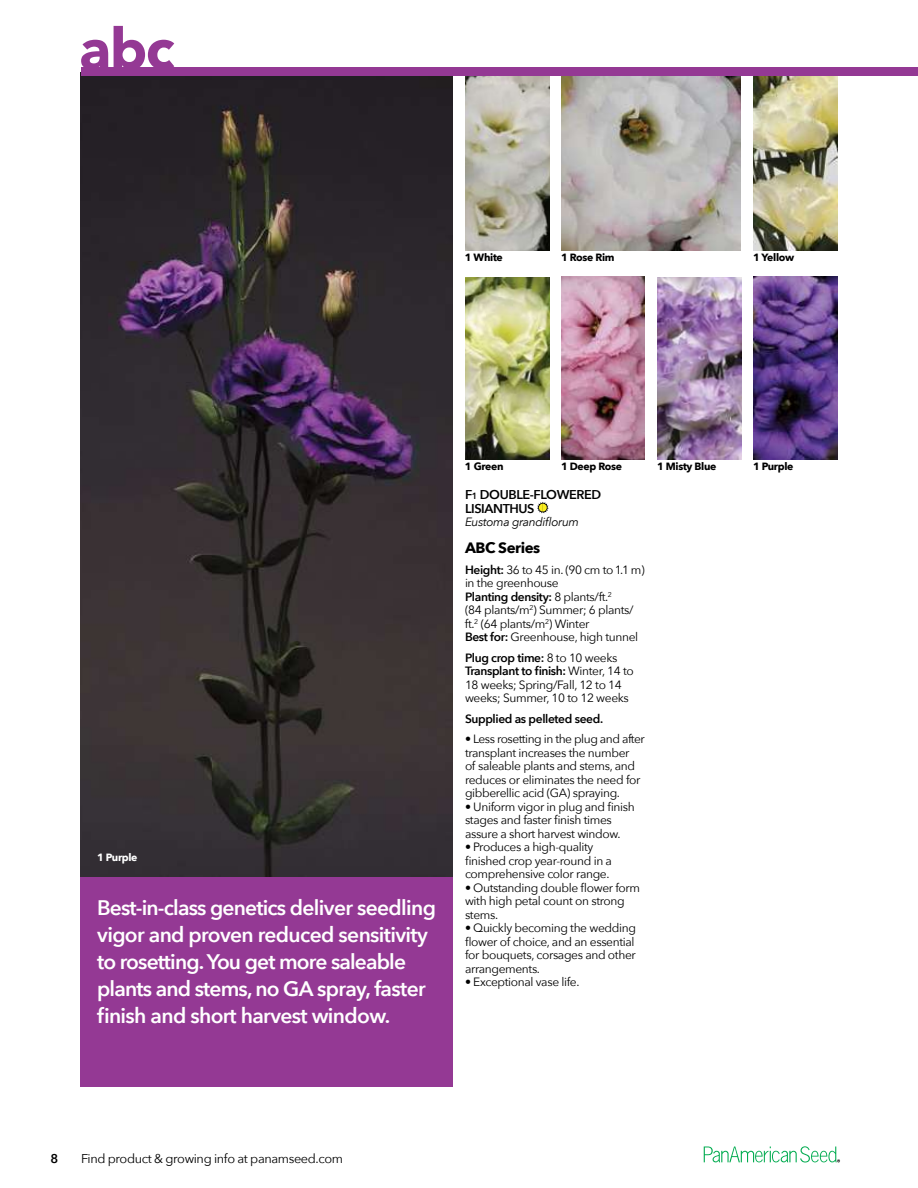
<style>
.page{position:relative;width:918px;height:1188px;background:#fff}
.page>*{position:absolute;margin:0;border:0;box-sizing:border-box;transform-origin:0 0}
.t1{font:700 57px "Avenir Next";color:#943994}
.t2{font:600 21px/27px "Avenir Next";letter-spacing:-.03em;color:#fff}
.t3{font:700 15px "Avenir Next";letter-spacing:-.03em;color:#000}
.t4{font:12.75px "Avenir Next";letter-spacing:-.03em;color:#000}
.t5{font:600 12.75px/13.5px "Avenir Next";letter-spacing:-.03em;color:#000}
.t6{font:12px/13.5px "Avenir Next";letter-spacing:-.03em;color:#000}
.t7{font:600 12px "Avenir Next";letter-spacing:-.03em;color:#000}
.t8{font:italic 12px "Avenir Next";letter-spacing:-.03em;color:#000}
.t9{font:700 10.5px "Avenir Next";letter-spacing:-.03em;color:#000}
.t10{font:700 10.5px "Avenir Next";letter-spacing:-.03em;color:#fff}
.s1{font-size:9px}
.s2{font-weight:600}
</style>
<div class="page">
<svg style="left:704px;top:1146px;width:136px;height:16px"></svg>
<img style="left:561px;top:277px;width:84px;height:183px">
<img style="left:561px;top:76px;width:180px;height:175px">
<img style="left:81px;top:76px;width:372px;height:802px">
<img style="left:465px;top:277px;width:84px;height:183px">
<img style="left:465px;top:76px;width:84px;height:174px">
<img style="left:657px;top:277px;width:84px;height:183px">
<img style="left:753px;top:76px;width:84px;height:174px">
<img style="left:753px;top:277px;width:84px;height:182px">
<svg style="left:537px;top:502px;width:12px;height:11px"></svg>
<div style="left:81px;top:878px;width:372px;height:209px;background:#943994"></div>
<div style="left:81px;top:68px;width:837px;height:8px;background:#943994"></div>
<h1 class="t1" style="left:79px;top:14px;width:97px">abc</h1>
<p class="t9" style="left:465px;top:251px;width:39px">1 White</p>
<p class="t9" style="left:561px;top:251px;width:55px">1 Rose Rim</p>
<p class="t9" style="left:753px;top:251px;width:43px">1 Yellow</p>
<p class="t10" style="left:97px;top:851px;width:42px">1 Purple</p>
<h2 class="t2" style="left:97px;top:894px;width:340px">Best-in-class genetics deliver seedling vigor and proven reduced sensitivity to rosetting. You get more saleable plants and stems, no GA spray, faster finish and short harvest window.</h2>
<p class="t9" style="left:465px;top:460px;width:40px">1 Green</p>
<p class="t9" style="left:561px;top:460px;width:63px">1 Deep Rose</p>
<p class="t5" style="left:465px;top:488px;width:138px">F<span class="s1">1</span> DOUBLE-FLOWERED<br>LISIANTHUS</p>
<p class="t8" style="left:465px;top:515px;width:116px">Eustoma grandiflorum</p>
<p class="t3" style="left:465px;top:539px;width:77px">ABC Series</p>
<p class="t6" style="left:465px;top:563px;width:181px"><span class="s2">Height:</span> 36 to 45 in. (90 cm to 1.1 m) in the greenhouse<br><span class="s2">Planting density:</span> 8 plants/ft.<sup>2<br></sup>(84 plants/m<sup>2</sup>) Summer; 6 plants/ ft.<sup>2</sup> (64 plants/m<sup>2</sup>) Winter<br><span class="s2">Best for:</span> Greenhouse, high tunnel</p>
<p class="t6" style="left:465px;top:651px;width:170px"><span class="s2">Plug crop time:</span> 8 to 10 weeks<br><span class="s2">Transplant to finish:</span> Winter, 14 to<br>18 weeks; Spring/Fall, 12 to 14 weeks; Summer, 10 to 12 weeks</p>
<p class="t7" style="left:465px;top:711px;width:140px">Supplied as pelleted seed.</p>
<p class="t6" style="left:465px;top:732px;width:181px">• Less rosetting in the plug and after transplant increases the number<br>of saleable plants and stems, and reduces or eliminates the need for gibberellic acid (GA) spraying.</p>
<p class="t6" style="left:465px;top:800px;width:171px">• Uniform vigor in plug and finish stages and faster finish times assure a short harvest window.</p>
<p class="t6" style="left:465px;top:840px;width:149px">• Produces a high-quality finished crop year-round in a comprehensive color range.</p>
<p class="t6" style="left:465px;top:881px;width:177px">• Outstanding double flower form with high petal count on strong stems.</p>
<p class="t6" style="left:465px;top:921px;width:172px;text-align:justify">• Quickly becoming the wedding flower of choice, and an essential for bouquets, corsages and other arrangements.</p>
<p class="t6" style="left:465px;top:975px;width:116px">• Exceptional vase life.</p>
<p class="t9" style="left:657px;top:460px;width:61px">1 Misty Blue</p>
<p class="t9" style="left:753px;top:460px;width:42px">1 Purple</p>
<p class="t5" style="left:51px;top:1151px;width:9px">8</p>
<p class="t4" style="left:81px;top:1150px;width:264px">Find product &amp; growing info at panamseed.com</p>
</div>
